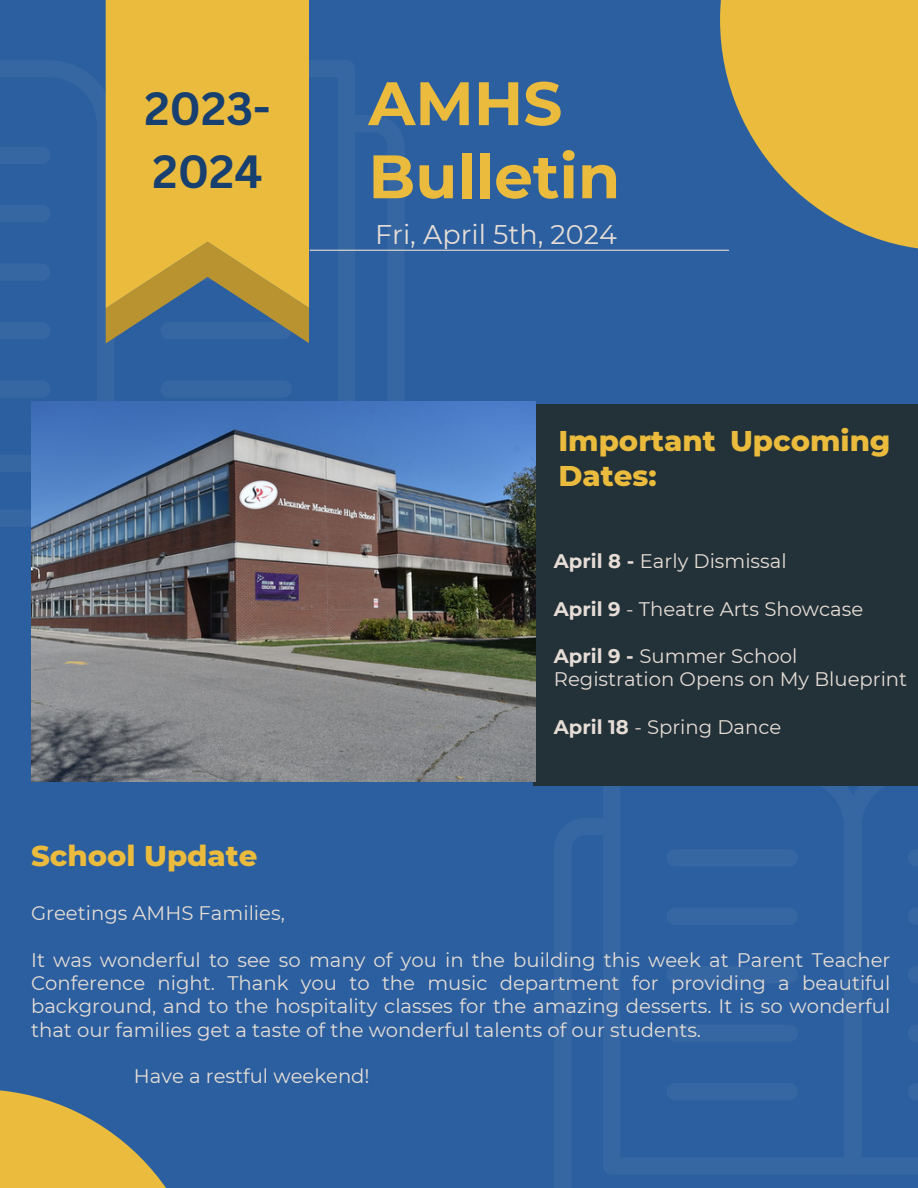
<style>
.page{position:relative;width:918px;height:1188px;background:#2b5f9f}
.page>*{position:absolute;margin:0;border:0;box-sizing:border-box;transform-origin:0 0}
.t1{font:700 61.2px/73.2px "Montserrat";color:#eabb3d}
.t2{font:700 45.3px/63px "Canva Sans";color:#173f70}
.t3{font:800 29.1px/35px "Montserrat";color:#eabb3d}
.t4{font:27px "Montserrat";color:#e6ddd6}
.t5{font:19.65px/23.2px "Montserrat";color:#e6ddd6;text-align:justify}
.s1{font-weight:700}
</style>
<div class="page">
<svg style="left:603px;top:786px;width:241px;height:32px"></svg>
<svg style="left:555px;top:818px;width:289px;height:370px"></svg>
<div style="left:667px;top:849px;width:131px;height:17px;background:#3767a2"></div>
<div style="left:667px;top:908px;width:131px;height:17px;background:#3767a2"></div>
<div style="left:667px;top:966px;width:131px;height:17px;background:#3767a2"></div>
<div style="left:667px;top:1025px;width:131px;height:17px;background:#3767a2"></div>
<div style="left:667px;top:1083px;width:131px;height:17px;background:#3767a2"></div>
<svg style="left:844px;top:786px;width:74px;height:388px"></svg>
<div style="left:533px;top:405px;width:385px;height:381px;background:#233138"></div>
<svg style="left:0;top:61px;width:97px;height:54px"></svg>
<svg style="left:0;top:115px;width:405px;height:411px"></svg>
<svg style="left:97px;top:60px;width:258px;height:341px"></svg>
<svg style="left:0;top:147px;width:50px;height:17px"></svg>
<svg style="left:0;top:205px;width:50px;height:17px"></svg>
<svg style="left:0;top:263px;width:50px;height:18px"></svg>
<svg style="left:0;top:322px;width:50px;height:17px"></svg>
<svg style="left:0;top:380px;width:50px;height:18px"></svg>
<div style="left:160px;top:380px;width:132px;height:18px;background:#3767a2"></div>
<img style="left:31px;top:401px;width:504px;height:380px">
<svg style="left:106px;top:308px;width:203px;height:35px"></svg>
<svg style="left:106px;top:0;width:203px;height:308px;background:#e1b53e"></svg>
<hr style="left:310px;top:250px;width:419px;height:1px;background:#e6ddd6">
<svg style="left:720px;top:0;width:198px;height:251px;fill:#eabb3d"></svg>
<svg style="left:0;top:1090px;width:166px;height:98px;fill:#eabb3d"></svg>
<p class="t2" style="left:144px;top:76px;width:128px">2023-<br>2024</p>
<h1 class="t3" style="left:31px;top:838px;width:228px">School Update</h1>
<h2 class="t1" style="left:368px;top:67px;width:253px">AMHS<br>Bulletin</h2>
<h4 class="t4" style="left:375px;top:217px;width:243px">Fri, April 5th, 2024</h4>
<p class="t3" style="left:558px;top:423px;width:334px">Important Upcoming<br>Dates:</p>
<p class="t5" style="left:554px;top:550px;width:234px"><span class="s1">April 8 -</span> Early Dismissal</p>
<p class="t5" style="left:554px;top:597px;width:311px"><span class="s1">April 9</span> - Theatre Arts Showcase</p>
<h3 class="t5" style="left:554px;top:644px;width:355px;line-height:23.7px"><span class="s1">April 9 -</span> Summer School<br>Registration Opens on My Blueprint</h3>
<p class="t5" style="left:554px;top:715px;width:229px"><span class="s1">April 18</span> - Spring Dance</p>
<h3 class="t5" style="left:31px;top:902px;width:255px">Greetings AMHS Families,</h3>
<p class="t5" style="left:31px;top:948px;width:861px">It was wonderful to see so many of you in the building this week at Parent Teacher Conference night. Thank you to the music department for providing a beautiful background, and to the hospitality classes for the amazing desserts. It is so wonderful that our families get a taste of the wonderful talents of our students.</p>
<p class="t5" style="left:134px;top:1065px;width:237px">Have a restful weekend!</p>
</div>
